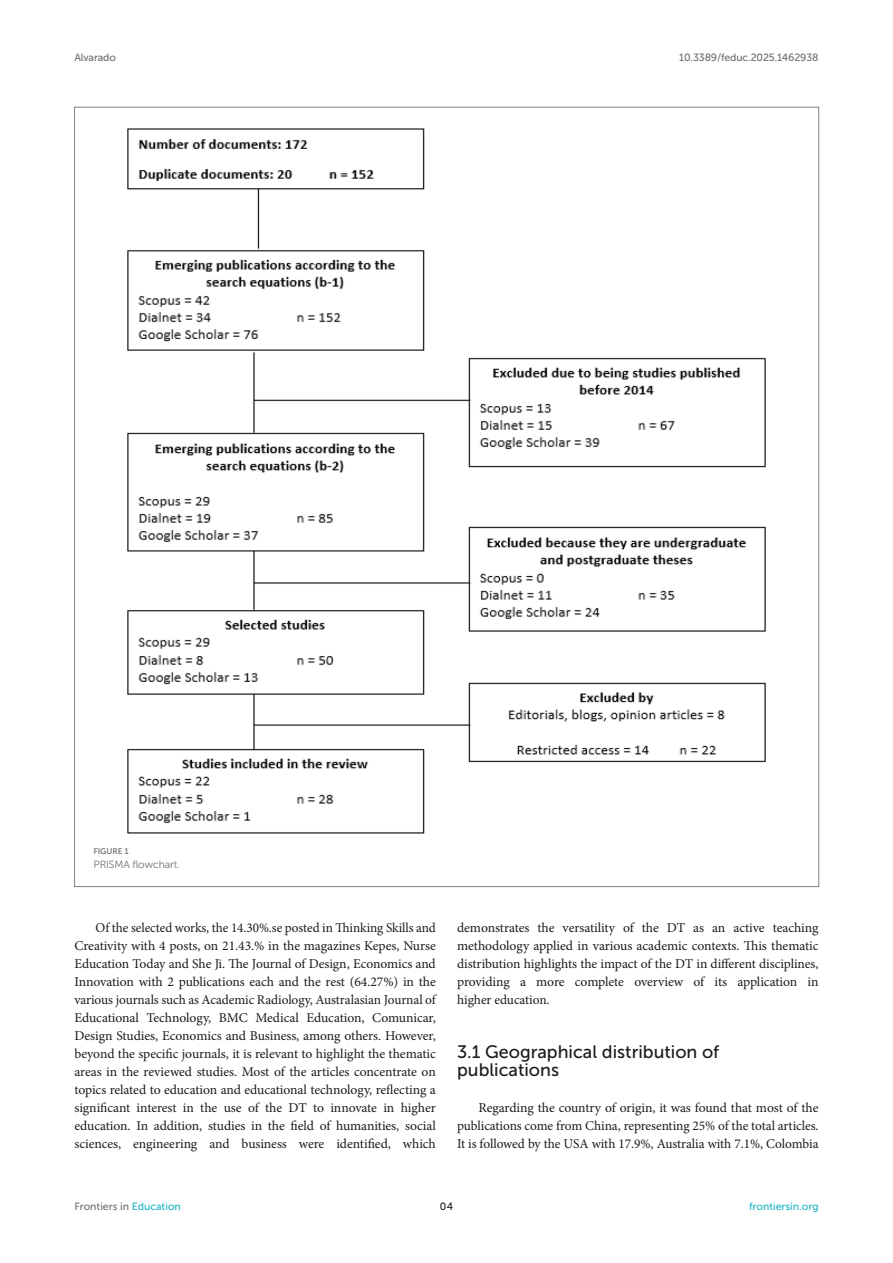
<style>
.page{position:relative;width:893px;height:1263px;background:#fff}
.page>*{position:absolute;margin:0;border:0;box-sizing:border-box;transform-origin:0 0}
.HEAD_2{font:18px/18px "Museo Sans 500";color:#1b1c1b}
.TEXT{font:13.5px/18px "Minion Pro";letter-spacing:-.005em;color:#1b1c1b;text-align:justify}
.t1{font:10.5px "Museo Sans 500";letter-spacing:-.015em;color:#706f70}
.FIG_LEG{font:10.5px "Museo Sans 300";letter-spacing:-.01em;color:#706f70}
.t2{font:10.5px "Museo Sans 500";color:#1db5c3}
.t3{font:10.5px "Museo Sans 500";color:#1b1c1b}
.FIG_HD{font:8.25px "Museo Sans 700";letter-spacing:-.01em;color:#7e7f7f}
.s1{color:#1db5c3}
</style>
<div class="page">
<img style="left:127px;top:128px;width:639px;height:706px">
<p class="t1" style="left:74px;top:52px;width:43px">Alvarado</p>
<p class="t1" style="left:679px;top:52px;width:141px">10.3389/feduc.2025.1462938</p>
<p class="FIG_HD" style="left:94px;top:847px;width:37px">FIGURE 1</p>
<p class="FIG_LEG" style="left:94px;top:858px;width:88px">PRISMA flowchart.</p>
<p class="TEXT" style="left:74px;top:919px;width:363px;text-indent:21px">Of the selected works, the 14.30%.se posted in Thinking Skills and Creativity with 4 posts, on 21.43.% in the magazines Kepes, Nurse Education Today and She Ji. The Journal of Design, Economics and Innovation with 2 publications each and the rest (64.27%) in the various journals such as Academic Radiology, Australasian Journal of Educational Technology, BMC Medical Education, Comunicar, Design Studies, Economics and Business, among others. However, beyond the specific journals, it is relevant to highlight the thematic areas in the reviewed studies. Most of the articles concentrate on topics related to education and educational technology, reflecting a significant interest in the use of the DT to innovate in higher education. In addition, studies in the field of humanities, social sciences, engineering and business were identified, which</p>
<p class="TEXT" style="left:457px;top:919px;width:363px">demonstrates the versatility of the DT as an active teaching methodology applied in various academic contexts. This thematic distribution highlights the impact of the DT in different disciplines, providing a more complete overview of its application in higher education.</p>
<p class="HEAD_2" style="left:457px;top:1043px;width:264px">3.1 Geographical distribution of publications</p>
<p class="TEXT" style="left:457px;top:1099px;width:363px;text-indent:21px">Regarding the country of origin, it was found that most of the publications come from China, representing 25% of the total articles.<br>It is followed by the USA with 17.9%, Australia with 7.1%, Colombia</p>
<p class="t1" style="left:74px;top:1200px;width:108px">Frontiers in <span class="s1">Education</span></p>
<p class="t3" style="left:440px;top:1200px;width:15px">04</p>
<p class="t2" style="left:749px;top:1200px;width:71px">frontiersin.org</p>
</div>
